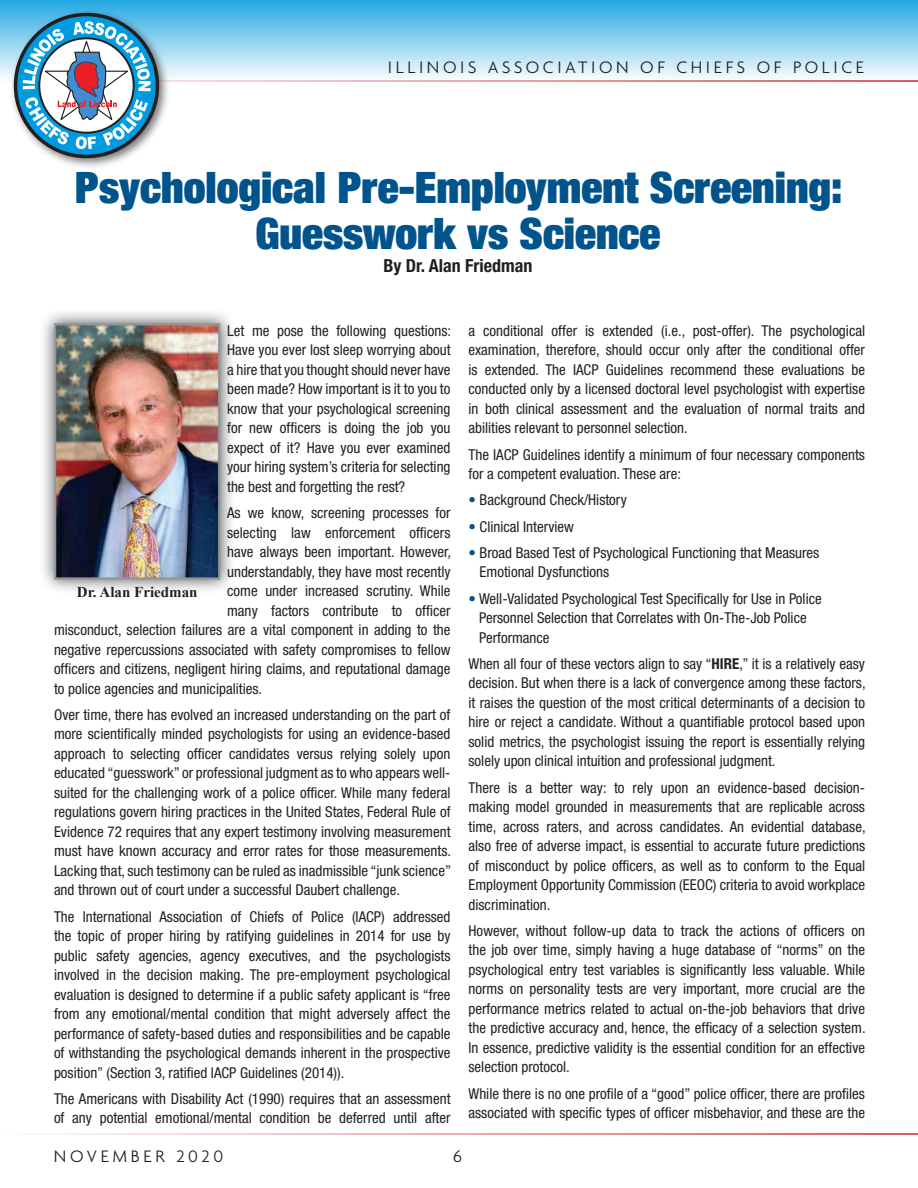
<style>
.page{position:relative;width:918px;height:1188px;background:#fff}
.page>*{position:absolute;margin:0;border:0;box-sizing:border-box;transform-origin:0 0}
.t1{font:900 expanded 43.5px/46.5px "Helvetica Neue";color:#01548b;text-align:center}
.t2{font:300 18px "Agenda";letter-spacing:.2em;color:#231f20}
.t3{font:700 condensed 18px "Helvetica Neue";color:#231f20}
.t4{font:condensed 15px/19.5px "Helvetica Neue";color:#231f20;text-align:justify}
.t5{font:700 15px "Times New Roman";color:#231f20}
.s1{color:#01548b}
.s2{font-weight:700}
</style>
<div class="page">
<hr style="left:0;top:1133px;width:918px;height:2px;background:#d1232a">
<div style="left:0;top:0;width:918px;height:81px;background:linear-gradient(to bottom,#24a9e2,#fafdfe)"></div>
<hr style="left:0;top:80px;width:918px;height:2px;background:#d1232a">
<div style="left:9px;top:8px;width:161px;height:161px;background:#231f20;opacity:.6"></div>
<svg style="left:14px;top:13px;width:145px;height:145px"></svg>
<div style="left:39px;top:308px;width:197px;height:287px;background:#231f20;opacity:.75"></div>
<img style="left:57px;top:326px;width:160px;height:251px">
<div style="left:54px;top:323px;width:166px;height:257px;border:2px solid #939598"></div>
<p class="t2" style="left:388px;top:57px;width:478px">ILLINOIS ASSOCIATION OF CHIEFS OF POLICE</p>
<p class="t1" style="left:75px;top:163px;width:769px">Psychological Pre-Employment Screening:<br>Guesswork vs Science</p>
<p class="t3" style="left:383px;top:254px;width:150px">By Dr. Alan Friedman</p>
<p class="t4" style="left:227px;top:321px;width:225px">Let me pose the following questions:<br>Have you ever lost sleep worrying about a hire that you thought should never have been made? How important is it to you to know that your psychological screening for new officers is doing the job you expect of it? Have you ever examined your hiring system’s criteria for selecting the best and forgetting the rest?</p>
<p class="t4" style="left:227px;top:503px;width:225px">As we know, screening processes for</p>
<p class="t4" style="left:227px;top:523px;width:225px">selecting law enforcement officers</p>
<p class="t4" style="left:227px;top:542px;width:225px">have always been important. However,</p>
<p class="t4" style="left:227px;top:562px;width:225px">understandably, they have most recently</p>
<p class="t4" style="left:227px;top:581px;width:225px">come under increased scrutiny. While</p>
<p class="t4" style="left:227px;top:601px;width:225px">many factors contribute to officer</p>
<p class="t4" style="left:54px;top:620px;width:398px">misconduct, selection failures are a vital component in adding to the</p>
<p class="t4" style="left:54px;top:640px;width:398px">negative repercussions associated with safety compromises to fellow</p>
<p class="t4" style="left:54px;top:659px;width:398px">officers and citizens, negligent hiring claims, and reputational damage</p>
<p class="t4" style="left:54px;top:679px;width:210px">to police agencies and municipalities.</p>
<p class="t4" style="left:54px;top:705px;width:399px">Over time, there has evolved an increased understanding on the part of more scientifically minded psychologists for using an evidence-based approach to selecting officer candidates versus relying solely upon educated “guesswork” or professional judgment as to who appears well&shy;suited for the challenging work of a police officer. While many federal regulations govern hiring practices in the United States, Federal Rule of Evidence 72 requires that any expert testimony involving measurement must have known accuracy and error rates for those measurements.<br>Lacking that, such testimony can be ruled as inadmissible “junk science” and thrown out of court under a successful Daubert challenge.</p>
<p class="t4" style="left:54px;top:907px;width:398px">The International Association of Chiefs of Police (IACP) addressed the topic of proper hiring by ratifying guidelines in 2014 for use by public safety agencies, agency executives, and the psychologists involved in the decision making. The pre-employment psychological evaluation is designed to determine if a public safety applicant is “free from any emotional/mental condition that might adversely affect the performance of safety-based duties and responsibilities and be capable of withstanding the psychological demands inherent in the prospective position” (Section 3, ratified IACP Guidelines (2014)).</p>
<p class="t4" style="left:54px;top:1089px;width:398px">The Americans with Disability Act (1990) requires that an assessment of any potential emotional/mental condition be deferred until after</p>
<p class="t5" style="left:77px;top:581px;width:122px">Dr. Alan Friedman</p>
<p class="t4" style="left:469px;top:321px;width:398px">a conditional offer is extended (i.e., post-offer). The psychological examination, therefore, should occur only after the conditional offer is extended. The IACP Guidelines recommend these evaluations be conducted only by a licensed doctoral level psychologist with expertise in both clinical assessment and the evaluation of normal traits and abilities relevant to personnel selection.</p>
<p class="t4" style="left:469px;top:445px;width:398px">The IACP Guidelines identify a minimum of four necessary components for a competent evaluation. These are:</p>
<p class="t4" style="left:469px;top:490px;width:160px"><span class="s1">•</span> Background Check/History</p>
<p class="t4" style="left:469px;top:517px;width:107px"><span class="s1">•</span> Clinical Interview</p>
<p class="t4" style="left:480px;top:543px;width:341px;text-indent:-11px"><span class="s1">•</span> Broad Based Test of Psychological Functioning that Measures<br>Emotional Dysfunctions</p>
<p class="t4" style="left:479px;top:589px;width:344px;text-align:left;text-indent:-11px"><span class="s1">•</span> Well-Validated Psychological Test Specifically for Use in Police<br>Personnel Selection that Correlates with On-The-Job Police<br>Performance</p>
<p class="t4" style="left:469px;top:654px;width:399px">When all four of these vectors align to say “<span class="s2">HIRE</span>,” it is a relatively easy decision. But when there is a lack of convergence among these factors, it raises the question of the most critical determinants of a decision to hire or reject a candidate. Without a quantifiable protocol based upon solid metrics, the psychologist issuing the report is essentially relying solely upon clinical intuition and professional judgment.</p>
<p class="t4" style="left:469px;top:778px;width:399px">There is a better way: to rely upon an evidence-based decision&shy;making model grounded in measurements that are replicable across time, across raters, and across candidates. An evidential database, also free of adverse impact, is essential to accurate future predictions of misconduct by police officers, as well as to conform to the Equal Employment Opportunity Commission (EEOC) criteria to avoid workplace discrimination.</p>
<p class="t4" style="left:469px;top:921px;width:399px">However, without follow-up data to track the actions of officers on the job over time, simply having a huge database of “norms” on the psychological entry test variables is significantly less valuable. While norms on personality tests are very important, more crucial are the performance metrics related to actual on-the-job behaviors that drive the predictive accuracy and, hence, the efficacy of a selection system.<br>In essence, predictive validity is the essential condition for an effective selection protocol.</p>
<p class="t4" style="left:469px;top:1084px;width:398px">While there is no one profile of a “good” police officer, there are profiles associated with specific types of officer misbehavior, and these are the</p>
<p class="t2" style="left:54px;top:1146px;width:171px">NOVEMBER 2020</p>
<p class="t2" style="left:453px;top:1146px;width:10px">6</p>
</div>
